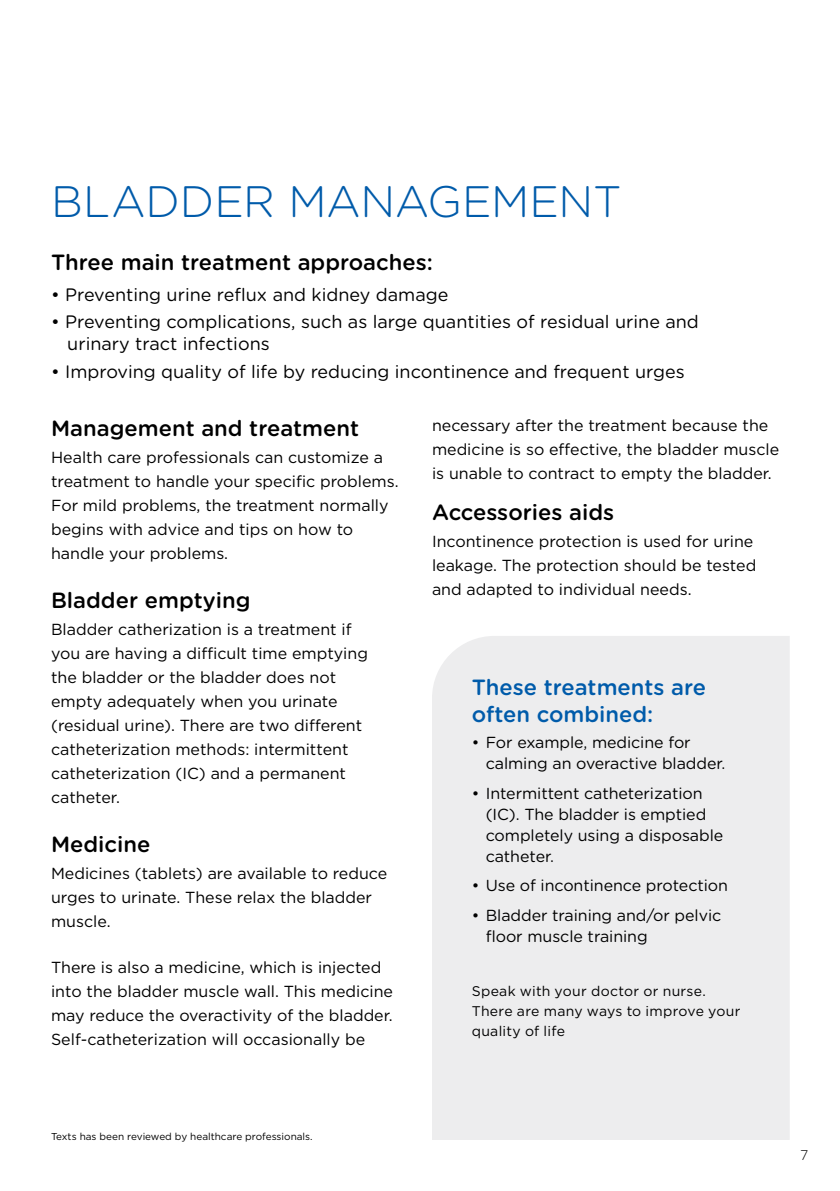
<style>
.page{position:relative;width:840px;height:1191px;background:#fff}
.page>*{position:absolute;margin:0;border:0;box-sizing:border-box;transform-origin:0 0}
.t1{font:300 44px "Gotham Rounded";letter-spacing:-.01em;color:#005baa}
.t2{font:500 22px "Gotham Rounded";color:#000}
.t3{font:500 22px/26.4px "Gotham Rounded";color:#005baa}
.t4{font:18px/22px "Gotham Rounded";color:#000}
.t5{font:16px/24px "Gotham";color:#000}
.t6{font:16px/21px "Gotham Rounded";letter-spacing:-.005em;color:#000}
.t7{font:14px/20px "Gotham";letter-spacing:.02em;color:#000}
.t8{font:300 14px "Gotham Rounded";color:#000}
.body{font:10px "Gotham";color:#000}
</style>
<div class="page">
<div style="left:432px;top:636px;width:357px;height:504px;background:#ededee"></div>
<p class="t1" style="left:51px;top:172px;width:571px">BLADDER MANAGEMENT</p>
<p class="t2" style="left:51px;top:246px;width:383px">Three main treatment approaches:</p>
<p class="t4" style="left:51px;top:282px;width:398px">• Preventing urine reflux and kidney damage</p>
<p class="t4" style="left:67px;top:310px;width:632px;text-indent:-16px">• Preventing complications, such as large quantities of residual urine and urinary tract infections</p>
<p class="t4" style="left:51px;top:360px;width:634px">• Improving quality of life by reducing incontinence and frequent urges</p>
<p class="t2" style="left:51px;top:412px;width:309px">Management and treatment</p>
<p class="t5" style="left:51px;top:445px;width:349px">Health care professionals can customize a treatment to handle your specific problems.<br>For mild problems, the treatment normally begins with advice and tips on how to handle your problems.</p>
<p class="t2" style="left:51px;top:584px;width:201px">Bladder emptying</p>
<p class="t5" style="left:51px;top:616px;width:318px">Bladder catherization is a treatment if you are having a difficult time emptying the bladder or the bladder does not empty adequately when you urinate (residual urine). There are two different catheterization methods: intermittent catheterization (IC) and a permanent catheter.</p>
<p class="t2" style="left:51px;top:828px;width:101px">Medicine</p>
<p class="t5" style="left:51px;top:860px;width:337px">Medicines (tablets) are available to reduce urges to urinate. These relax the bladder muscle.</p>
<p class="t5" style="left:51px;top:955px;width:343px">There is also a medicine, which is injected into the bladder muscle wall. This medicine may reduce the overactivity of the bladder.<br>Self-catheterization will occasionally be</p>
<p class="t5" style="left:432px;top:413px;width:348px">necessary after the treatment because the medicine is so effective, the bladder muscle is unable to contract to empty the bladder.</p>
<p class="t2" style="left:432px;top:496px;width:183px">Accessories aids</p>
<p class="t5" style="left:432px;top:528px;width:325px">Incontinence protection is used for urine leakage. The protection should be tested and adapted to individual needs.</p>
<p class="t3" style="left:471px;top:673px;width:236px">These treatments are often combined:</p>
<p class="t6" style="left:485px;top:731px;width:241px;text-indent:-14px">• For example, medicine for calming an overactive bladder.</p>
<p class="t6" style="left:485px;top:782px;width:239px;text-indent:-14px">• Intermittent catheterization (IC). The bladder is emptied completely using a disposable catheter.</p>
<p class="t6" style="left:471px;top:874px;width:258px">• Use of incontinence protection</p>
<p class="t6" style="left:485px;top:904px;width:237px;text-indent:-14px">• Bladder training and/or pelvic floor muscle training</p>
<p class="t7" style="left:471px;top:980px;width:270px">Speak with your doctor or nurse.<br>There are many ways to improve your quality of life</p>
<p class="body" style="left:51px;top:1130px;width:263px">Texts has been reviewed by healthcare professionals.</p>
<p class="t8" style="left:799px;top:1145px;width:10px">7</p>
</div>
